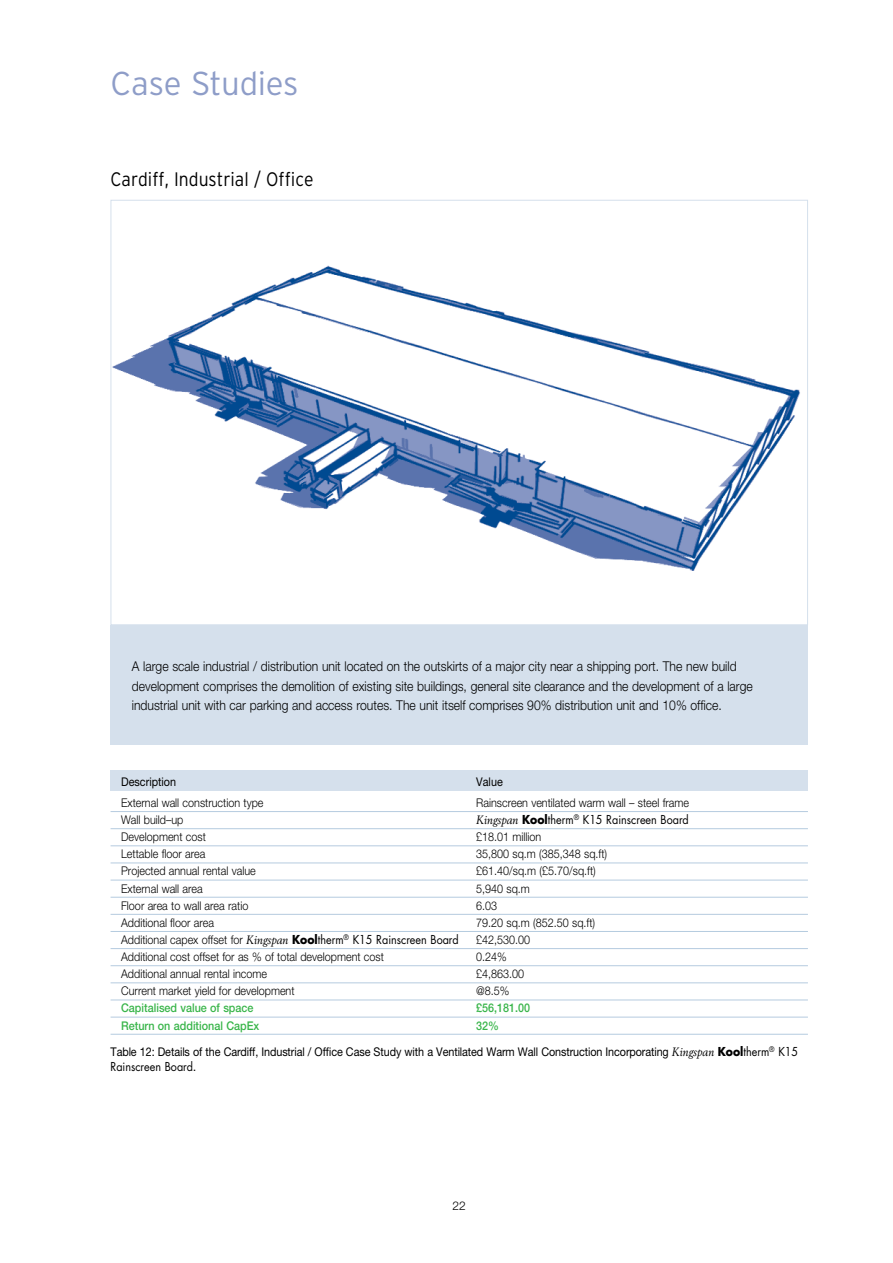
<style>
.page{position:relative;width:893px;height:1263px;background:#fff}
.page>*{position:absolute;margin:0;border:0;box-sizing:border-box;transform-origin:0 0}
.t1{font:300 33px "Interstate";letter-spacing:-.01em;color:#8e9dc8}
.t2{font:300 19.5px "Interstate";color:#000;scale:.9 1}
.t3{font:300 13.5px/19.5px "Helvetica Neue";color:#000;scale:.9 1}
.t4{font:300 12px "Helvetica Neue";color:#000;scale:.9 1}
.t5{font:12px "Helvetica Neue";letter-spacing:-.01em;color:#000;scale:.9 1}
.t6{font:500 12px "Helvetica Neue";color:#39b54a;scale:.9 1}
.t7{font:12px "Futura";color:#000;scale:.9 1}
.t8{font:300 12px "Helvetica Neue";color:#000}
.s1{font-family:"Berling";font-style:italic}
.s2{font-weight:700}
.s3{font-family:"Berling";font-weight:400;font-style:italic}
.s4{font-family:"Futura";font-weight:700}
.s5{font-family:"Futura";font-weight:400}
.s6{font-family:"Futura"}
.s7{font-family:"Helvetica Neue"}
</style>
<div class="page">
<div style="left:111px;top:625px;width:697px;height:119px;background:#d5e0ec"></div>
<img style="left:113px;top:265px;width:687px;height:306px">
<div style="left:111px;top:770px;width:697px;height:20px;background:#d5e0ec"></div>
<hr style="left:111px;top:811px;width:697px;height:1px;background:#b5cbdf">
<hr style="left:111px;top:828px;width:697px;height:1px;background:#b5cbdf">
<hr style="left:111px;top:845px;width:697px;height:1px;background:#b5cbdf">
<hr style="left:111px;top:862px;width:697px;height:1px;background:#b5cbdf">
<hr style="left:111px;top:880px;width:697px;height:1px;background:#b5cbdf">
<hr style="left:111px;top:897px;width:697px;height:1px;background:#b5cbdf">
<hr style="left:111px;top:914px;width:697px;height:1px;background:#b5cbdf">
<hr style="left:111px;top:931px;width:697px;height:1px;background:#b5cbdf">
<hr style="left:111px;top:948px;width:697px;height:1px;background:#b5cbdf">
<hr style="left:111px;top:965px;width:697px;height:1px;background:#b5cbdf">
<hr style="left:111px;top:982px;width:697px;height:1px;background:#b5cbdf">
<hr style="left:111px;top:999px;width:697px;height:1px;background:#b5cbdf">
<hr style="left:111px;top:1017px;width:697px;height:1px;background:#b5cbdf">
<hr style="left:111px;top:1034px;width:697px;height:1px;background:#b5cbdf">
<h1 class="t1" style="left:111px;top:65px;width:190px">Case Studies</h1>
<h2 class="t2" style="left:111px;top:168px;width:227px">Cardiff, Industrial / Office</h2>
<p class="t3" style="left:132px;top:656px;width:691px">A large scale industrial / distribution unit located on the outskirts of a major city near a shipping port. The new build development comprises the demolition of existing site buildings, general site clearance and the development of a large industrial unit with car parking and access routes. The unit itself comprises 90% distribution unit and 10% office.</p>
<p class="t5" style="left:121px;top:774px;width:63px">Description</p>
<p class="t5" style="left:476px;top:774px;width:31px">Value</p>
<p class="t4" style="left:121px;top:795px;width:160px">External wall construction type</p>
<p class="t4" style="left:476px;top:795px;width:238px">Rainscreen ventilated warm wall – steel frame</p>
<p class="t4" style="left:121px;top:812px;width:71px">Wall build–up</p>
<p class="t7" style="left:476px;top:811px;width:238px"><span class="s1">Kingspan</span> <span class="s2">Kool</span>therm<sup>®</sup> K15 Rainscreen Board</p>
<p class="t4" style="left:121px;top:829px;width:96px">Development cost</p>
<p class="t4" style="left:476px;top:829px;width:74px">£18.01 million</p>
<p class="t4" style="left:121px;top:847px;width:95px">Lettable floor area</p>
<p class="t4" style="left:476px;top:847px;width:147px">35,800 sq.m (385,348 sq.ft)</p>
<p class="t4" style="left:121px;top:864px;width:151px">Projected annual rental value</p>
<p class="t4" style="left:476px;top:864px;width:134px">£61.40/sq.m (£5.70/sq.ft)</p>
<p class="t4" style="left:121px;top:881px;width:92px">External wall area</p>
<p class="t4" style="left:476px;top:881px;width:61px">5,940 sq.m</p>
<p class="t4" style="left:121px;top:898px;width:143px">Floor area to wall area ratio</p>
<p class="t4" style="left:476px;top:898px;width:25px">6.03</p>
<p class="t4" style="left:121px;top:915px;width:105px">Additional floor area</p>
<p class="t4" style="left:476px;top:915px;width:134px">79.20 sq.m (852.50 sq.ft)</p>
<p class="t4" style="left:121px;top:932px;width:377px">Additional capex offset for <span class="s3">Kingspan</span> <span class="s4">Kool</span><span class="s5">therm</span><sup>®</sup> <span class="s5">K15 Rainscreen Board</span></p>
<p class="t4" style="left:476px;top:932px;width:62px">£42,530.00</p>
<p class="t4" style="left:121px;top:949px;width:293px">Additional cost offset for as % of total development cost</p>
<p class="t4" style="left:476px;top:949px;width:36px">0.24%</p>
<p class="t4" style="left:121px;top:966px;width:164px">Additional annual rental income</p>
<p class="t4" style="left:476px;top:966px;width:55px">£4,863.00</p>
<p class="t4" style="left:121px;top:984px;width:194px">Current market yield for development</p>
<p class="t4" style="left:476px;top:984px;width:38px">@8.5%</p>
<p class="t6" style="left:121px;top:1001px;width:149px">Capitalised value of space</p>
<p class="t6" style="left:476px;top:1001px;width:62px">£56,181.00</p>
<p class="t6" style="left:121px;top:1018px;width:155px">Return on additional CapEx</p>
<p class="t6" style="left:476px;top:1018px;width:27px">32%</p>
<p class="t5" style="left:111px;top:1045px;width:766px">Table 12: Details of the Cardiff, Industrial / Office Case Study with a Ventilated Warm Wall Construction Incorporating <span class="s1">Kingspan</span> <span class="s4">Kool</span><span class="s6">therm</span><sup>®</sup> <span class="s6">K15</span></p>
<p class="t7" style="left:111px;top:1059px;width:97px">Rainscreen Board<span class="s7">.</span></p>
<p class="t8" style="left:453px;top:1198px;width:15px">22</p>
</div>
